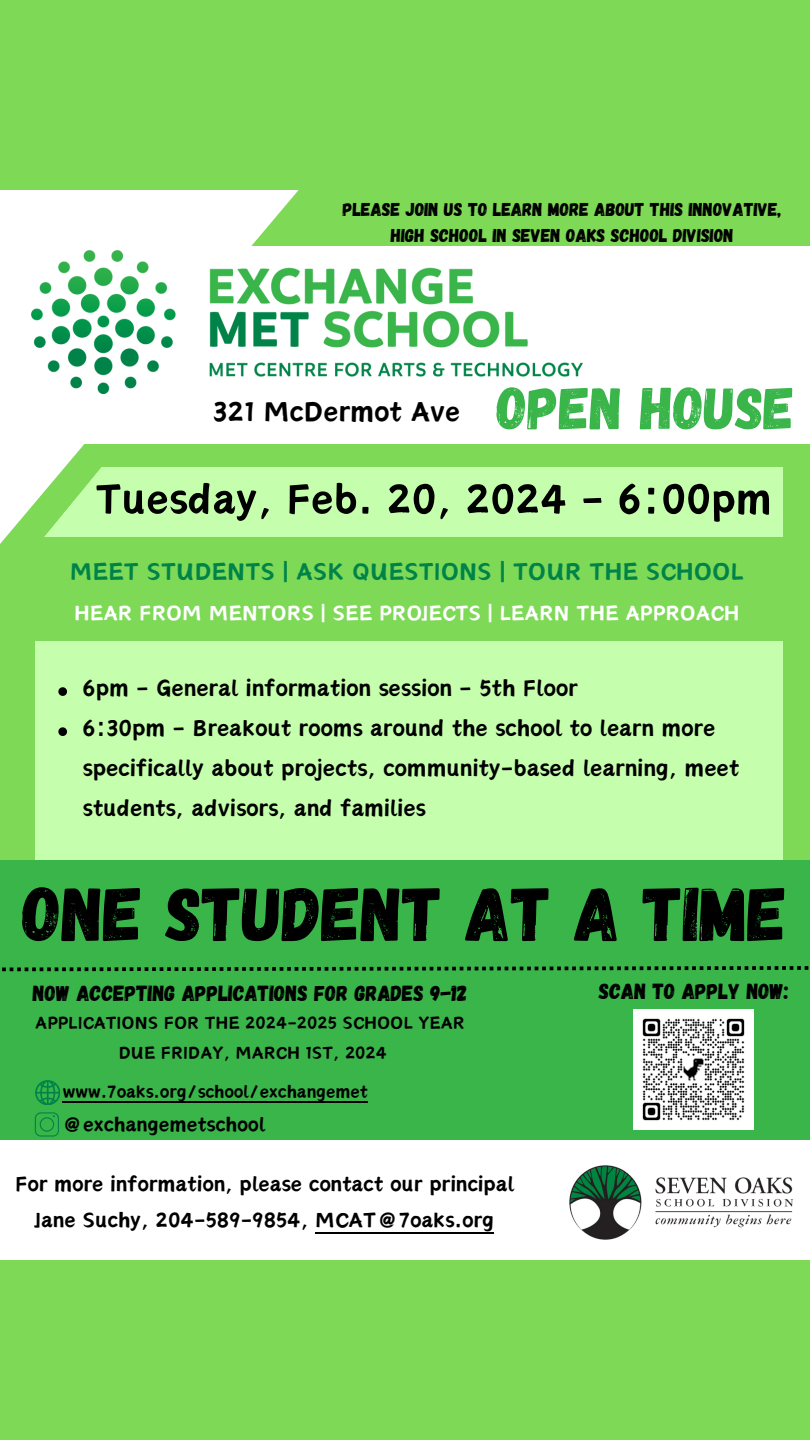
<style>
.page{position:relative;width:810px;height:1440px;background:#7ed957}
.page>*{position:absolute;margin:0;border:0;box-sizing:border-box;transform-origin:0 0}
.t1{font:76.2px "Gagalin";color:#000}
.t2{font:59.5px "Gagalin";color:#39b54a}
.t3{font:52.9px "Canva Sword Like Dream";color:#000}
.t4{font:35.2px "Canva Sword Like Dream";color:#000}
.t5{font:30.4px "Canva Sword Like Dream";color:#008348}
.t6{font:28.9px/40.1px "Canva Sword Like Dream";color:#000}
.t7{font:26.5px/36.7px "Canva Sword Like Dream";color:#000;text-align:center}
.t8{font:26.5px "Canva Sword Like Dream";color:#fff}
.t9{font:25.2px "Canva Sword Like Dream";color:#000}
.t10{font:22.1px "Canva Sword Like Dream";color:#000}
.t11{font:21.8px "Canva Sword Like Dream";color:#000}
.t12{font:21.8px "Gagalin";color:#000}
.t13{font:18.5px "Gagalin";color:#000}
</style>
<div class="page">
<div style="left:35px;top:467px;width:748px;height:743px;background:#c5ffad"></div>
<div style="left:0;top:860px;width:810px;height:384px;background:#39b54a"></div>
<div style="left:38px;top:246px;width:772px;height:198px;background:#fff"></div>
<div style="left:0;top:190px;width:299px;height:155px;background:#fff"></div>
<div style="left:0;top:1140px;width:810px;height:119px;background:#fff"></div>
<div style="left:15px;top:537px;width:780px;height:104px;background:#7ed957"></div>
<svg style="left:2px;top:966px;width:807px;height:5px"></svg>
<img style="left:31px;top:250px;width:552px;height:139px">
<svg style="left:35px;top:1080px;width:25px;height:25px"></svg>
<img style="left:634px;top:1010px;width:120px;height:120px">
<svg style="left:35px;top:1112px;width:24px;height:24px"></svg>
<img style="left:569px;top:1165px;width:225px;height:75px">
<hr style="left:315px;top:1232px;width:179px;height:2px;background:#000">
<hr style="left:63px;top:1102px;width:305px;height:1px;background:#000">
<svg style="left:0;top:345px;width:128px;height:351px"></svg>
<svg style="left:58px;top:727px;width:9px;height:9px"></svg>
<h1 class="t13" style="left:343px;top:198px;width:440px">PLEASE JOIN US TO LEARN MORE ABOUT THIS INNOVATIVE,</h1>
<p class="t13" style="left:391px;top:224px;width:344px">HIGH SCHOOL IN SEVEN OAKS SCHOOL DIVISION</p>
<p class="t4" style="left:213px;top:395px;width:249px">321 McDermot Ave</p>
<h4 class="t2" style="left:497px;top:370px;width:299px">OPEN HOUSE</h4>
<h3 class="t3" style="left:95px;top:474px;width:678px">Tuesday, Feb. 20, 2024 - 6:00pm</h3>
<p class="t5" style="left:70px;top:557px;width:675px">MEET STUDENTS | ASK QUESTIONS | TOUR THE SCHOOL</p>
<p class="t8" style="left:74px;top:600px;width:667px">HEAR FROM MENTORS | SEE PROJECTS | LEARN THE APPROACH</p>
<p class="t6" style="left:83px;top:669px;width:497px">6pm - General information session - 5th Floor</p>
<p class="t6" style="left:83px;top:709px;width:658px">6:30pm - Breakout rooms around the school to learn more specifically about projects, community-based learning, meet students, advisors, and families</p>
<p class="t1" style="left:23px;top:865px;width:766px">ONE STUDENT AT A TIME</p>
<p class="t12" style="left:33px;top:979px;width:436px">NOW ACCEPTING APPLICATIONS FOR GRADES 9-12</p>
<h6 class="t11" style="left:35px;top:1012px;width:431px">APPLICATIONS FOR THE 2024-2025 SCHOOL YEAR</h6>
<h6 class="t11" style="left:119px;top:1042px;width:270px">DUE FRIDAY, MARCH 1ST, 2024</h6>
<p class="t10" style="left:63px;top:1081px;width:307px">www.7oaks.org/school/exchangemet</p>
<h2 class="t9" style="left:62px;top:1112px;width:205px">@exchangemetschool</h2>
<h5 class="t7" style="left:15px;top:1166px;width:501px">For more information, please contact our principal<br>Jane Suchy, 204-589-9854, MCAT@7oaks.org</h5>
<p class="t12" style="left:599px;top:977px;width:191px">SCAN TO APPLY NOW:</p>
</div>
